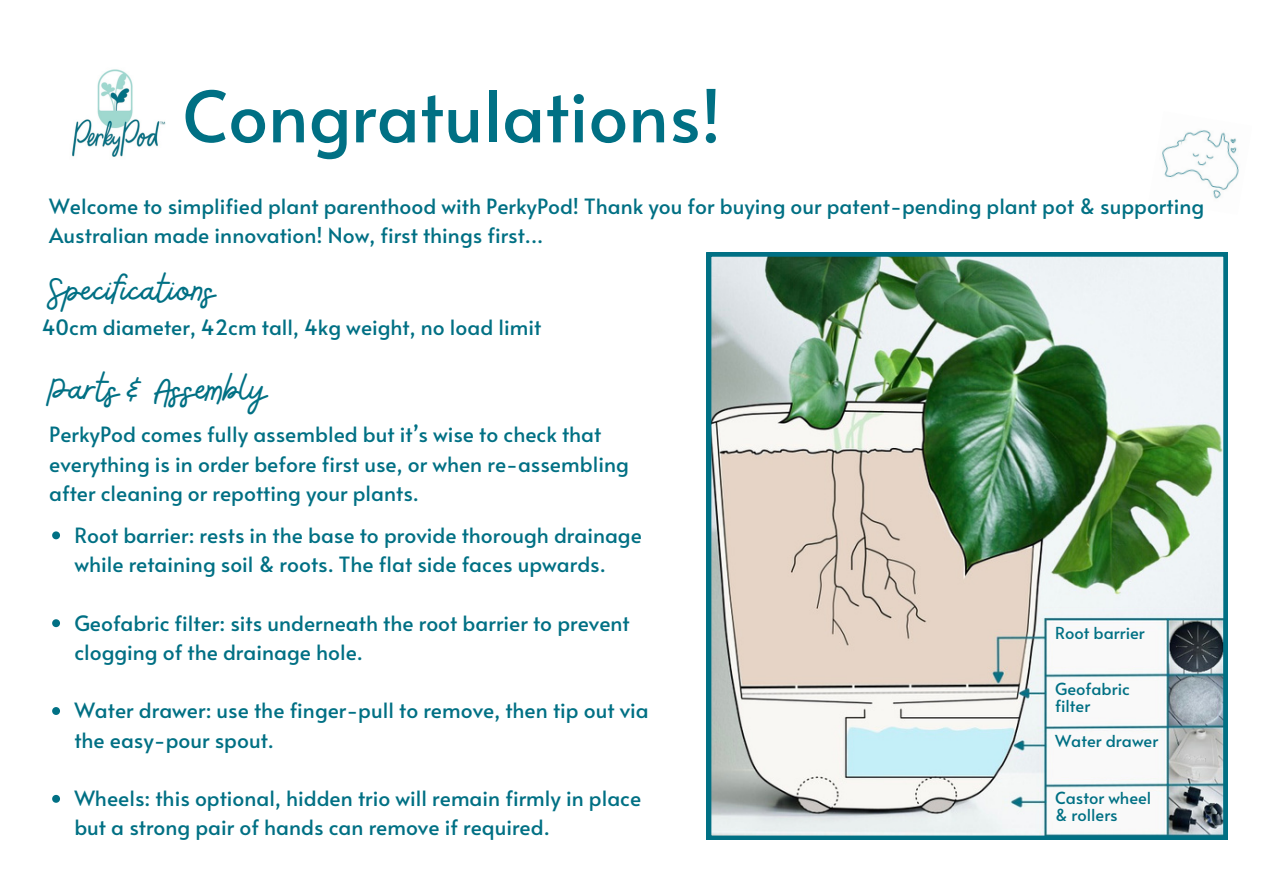
<style>
.page{position:relative;width:1263px;height:894px;background:#fff}
.page>*{position:absolute;margin:0;border:0;box-sizing:border-box;transform-origin:0 0}
.t1{font:70.35px "Alata";color:#007084}
.t2{font:42px "Bellaboo";color:#007084}
.t3{font:21px/29.2px "Alata";color:#007084}
.t4{font:16.5px "Alata";color:#007084}
</style>
<div class="page">
<img style="left:72px;top:69px;width:94px;height:88px">
<img style="left:1162px;top:130px;width:77px;height:69px">
<img style="left:707px;top:252px;width:521px;height:587px">
<svg style="left:52px;top:531px;width:8px;height:8px"></svg>
<svg style="left:52px;top:619px;width:8px;height:8px"></svg>
<svg style="left:52px;top:707px;width:8px;height:7px"></svg>
<svg style="left:52px;top:794px;width:8px;height:8px"></svg>
<p class="t1" style="left:182px;top:65px;width:540px">Congratulations!</p>
<p class="t3" style="left:49px;top:191px;width:1156px">Welcome to simplified plant parenthood with PerkyPod! Thank you for buying our patent-pending plant pot &amp; supporting<br>Australian made innovation! Now, first things first...</p>
<p class="t2" style="left:49px;top:263px;width:168px">Specifications</p>
<p class="t3" style="left:42px;top:312px;width:501px">40cm diameter, 42cm tall, 4kg weight, no load limit</p>
<h3 class="t2" style="left:49px;top:362px;width:219px">Parts &amp; Assembly</h3>
<p class="t3" style="left:49px;top:419px;width:581px">PerkyPod comes fully assembled but it’s wise to check that everything is in order before first use, or when re-assembling after cleaning or repotting your plants.</p>
<p class="t3" style="left:74px;top:519px;width:569px">Root barrier: rests in the base to provide thorough drainage while retaining soil &amp; roots. The flat side faces upwards.</p>
<p class="t3" style="left:74px;top:607px;width:557px">Geofabric filter: sits underneath the root barrier to prevent clogging of the drainage hole.</p>
<p class="t3" style="left:74px;top:694px;width:576px">Water drawer: use the finger-pull to remove, then tip out via the easy-pour spout.</p>
<p class="t3" style="left:74px;top:782px;width:568px">Wheels: this optional, hidden trio will remain firmly in place but a strong pair of hands can remove if required.</p>
<p class="t4" style="left:1055px;top:620px;width:91px">Root barrier</p>
<h2 class="t4" style="left:1055px;top:676px;width:76px">Geofabric</h2>
<h3 class="t4" style="left:1055px;top:693px;width:37px">filter</h3>
<h2 class="t4" style="left:1055px;top:729px;width:105px">Water drawer</h2>
<h3 class="t4" style="left:1055px;top:786px;width:98px">Castor wheel</h3>
<p class="t4" style="left:1055px;top:802px;width:64px">&amp; rollers</p>
</div>
